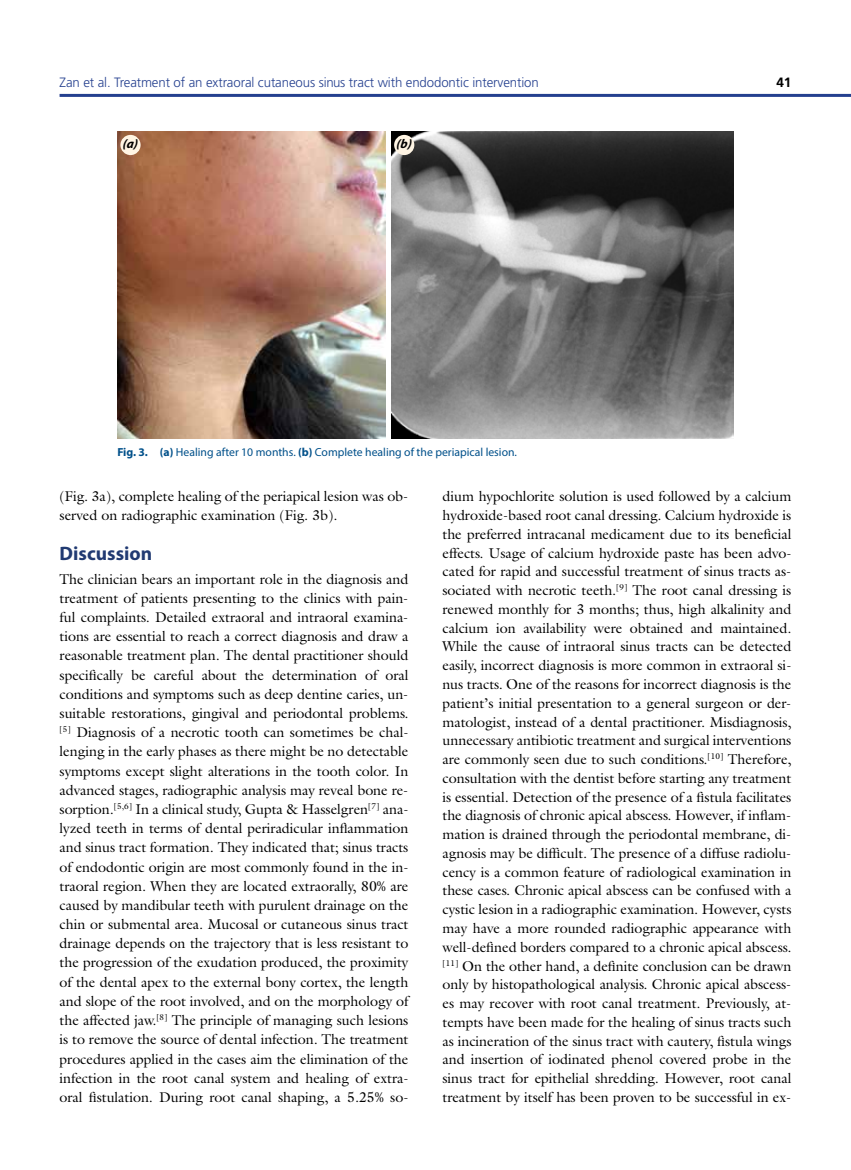
<style>
.page{position:relative;width:851px;height:1170px;background:#fff}
.page>*{position:absolute;margin:0;border:0;box-sizing:border-box;transform-origin:0 0}
.t1{font:700 19.5px "Myriad Pro";color:#213a72}
.t2{font:14.25px/18.8px "Galliard Normal Tr";color:#000;text-align:justify}
.t3{font:13.5px "Frutiger Light Nr Tr";letter-spacing:-.01em;color:#25408f}
.t4{font:13.5px "Frutiger Bold Tr";color:#000}
.t5{font:italic 700 12.75px "Myriad Pro";color:#000}
.t6{font:11.7px "Myriad Pro";color:#00508a}
.s1{font-weight:700}
</style>
<div class="page">
<hr style="left:60px;top:94px;width:790px;height:3px;background:#25408f">
<img style="left:117px;top:132px;width:268px;height:306px">
<img style="left:391px;top:132px;width:342px;height:306px">
<div style="left:120px;top:135px;width:21px;height:20px;background:#fff5e4;border-radius:50%"></div>
<div style="left:394px;top:135px;width:20px;height:20px;background:#fff5e4;border-radius:50%"></div>
<p class="t3" style="left:60px;top:74px;width:480px">Zan et al. Treatment of an extraoral cutaneous sinus tract with endodontic intervention</p>
<p class="t4" style="left:776px;top:74px;width:17px">41</p>
<p class="t5" style="left:122px;top:136px;width:17px">(a)</p>
<p class="t5" style="left:396px;top:136px;width:17px">(b)</p>
<p class="t6" style="left:117px;top:444px;width:401px"><span class="s1">Fig. 3. (a)</span> Healing after 10 months. <span class="s1">(b)</span> Complete healing of the periapical lesion.</p>
<p class="t2" style="left:60px;top:486px;width:350px;line-height:19.2px">(Fig. 3a), complete healing of the periapical lesion was ob&shy;served on radiographic examination (Fig. 3b).</p>
<h1 class="t1" style="left:60px;top:541px;width:94px">Discussion</h1>
<p class="t2" style="left:60px;top:569px;width:350px;line-height:19.2px">The clinician bears an important role in the diagnosis and treatment of patients presenting to the clinics with pain&shy;ful complaints. Detailed extraoral and intraoral examina&shy;tions are essential to reach a correct diagnosis and draw a reasonable treatment plan. The dental practitioner should specifically be careful about the determination of oral conditions and symptoms such as deep dentine caries, un&shy;suitable restorations, gingival and periodontal problems. <sup>[5]</sup> Diagnosis of a necrotic tooth can sometimes be chal&shy;lenging in the early phases as there might be no detectable symptoms except slight alterations in the tooth color. In advanced stages, radiographic analysis may reveal bone re&shy;sorption.<sup>[5,6]</sup> In a clinical study, Gupta &amp; Hasselgren<sup>[7]</sup> ana&shy;lyzed teeth in terms of dental periradicular inflammation and sinus tract formation. They indicated that; sinus tracts of endodontic origin are most commonly found in the in&shy;traoral region. When they are located extraorally, 80% are caused by mandibular teeth with purulent drainage on the chin or submental area. Mucosal or cutaneous sinus tract drainage depends on the trajectory that is less resistant to the progression of the exudation produced, the proximity of the dental apex to the external bony cortex, the length and slope of the root involved, and on the morphology of the affected jaw.<sup>[8]</sup> The principle of managing such lesions is to remove the source of dental infection. The treatment procedures applied in the cases aim the elimination of the infection in the root canal system and healing of extra&shy;oral fistulation. During root canal shaping, a 5.25% so-</p>
<p class="t2" style="left:442px;top:486px;width:350px">dium hypochlorite solution is used followed by a calcium hydroxide-based root canal dressing. Calcium hydroxide is the preferred intracanal medicament due to its beneficial effects. Usage of calcium hydroxide paste has been advo&shy;cated for rapid and successful treatment of sinus tracts as&shy;sociated with necrotic teeth.<sup>[9]</sup> The root canal dressing is renewed monthly for 3 months; thus, high alkalinity and calcium ion availability were obtained and maintained.<br>While the cause of intraoral sinus tracts can be detected easily, incorrect diagnosis is more common in extraoral si&shy;nus tracts. One of the reasons for incorrect diagnosis is the patient’s initial presentation to a general surgeon or der&shy;matologist, instead of a dental practitioner. Misdiagnosis, unnecessary antibiotic treatment and surgical interventions are commonly seen due to such conditions.<sup>[10]</sup> Therefore, consultation with the dentist before starting any treatment is essential. Detection of the presence of a fistula facilitates the diagnosis of chronic apical abscess. However, if inflam&shy;mation is drained through the periodontal membrane, di&shy;agnosis may be difficult. The presence of a diffuse radiolu&shy;cency is a common feature of radiological examination in these cases. Chronic apical abscess can be confused with a cystic lesion in a radiographic examination. However, cysts may have a more rounded radiographic appearance with well-defined borders compared to a chronic apical abscess. <sup>[11]</sup> On the other hand, a definite conclusion can be drawn only by histopathological analysis. Chronic apical abscess&shy;es may recover with root canal treatment. Previously, at&shy;tempts have been made for the healing of sinus tracts such as incineration of the sinus tract with cautery, fistula wings and insertion of iodinated phenol covered probe in the sinus tract for epithelial shredding. However, root canal treatment by itself has been proven to be successful in ex-</p>
</div>
